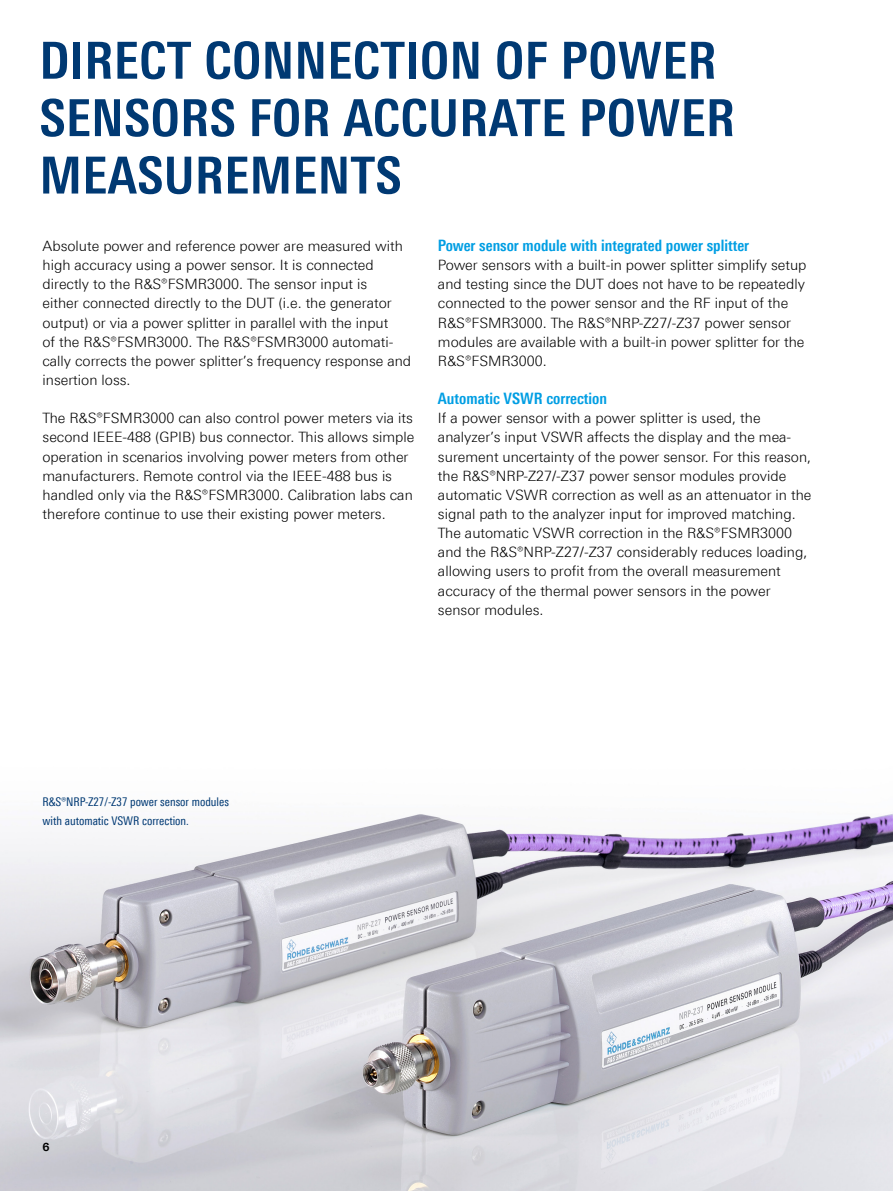
<style>
.page{position:relative;width:893px;height:1191px;background:#fff}
.page>*{position:absolute;margin:0;border:0;box-sizing:border-box;transform-origin:0 0}
.t1{font:700 51px/57.4px "Linotype Univers 620 Cn";letter-spacing:.01em;color:#003973}
.t2{font:700 15.75px "Linotype Univers 620 Cn";color:#009ee3}
.t3{font:300 14.25px/19.2px "Linotype Univers 330";color:#000}
.t4{font:12px/19.2px "Linotype Univers 420 Cn";color:#003973}
.t5{font:700 11.25px "Linotype Univers 630";color:#000}
</style>
<div class="page">
<img style="left:0;top:814px;width:893px;height:377px">
<h1 class="t1" style="left:40px;top:31px;width:697px">DIRECT CONNECTION OF POWER<br>SENSORS FOR ACCURATE POWER<br>MEASUREMENTS</h1>
<p class="t3" style="left:43px;top:236px;width:370px">Absolute power and reference power are measured with high accuracy using a power sensor. It is -connected directly to the R&amp;S®FSMR3000. The sensor input is<br>either connected directly to the DUT (i.e. the generator -output) or via a power splitter in parallel with the input<br>of the R&amp;S®FSMR3000. The R&amp;S®FSMR3000 automati&shy;cally -corrects the power splitter’s frequency response and insertion loss.</p>
<p class="t3" style="left:43px;top:408px;width:373px">The R&amp;S®FSMR3000 can also control power meters via its second IEEE-488 (GPIB) bus connector. This allows simple operation in scenarios involving power meters from other manufacturers. Remote control via the IEEE-488 bus is handled only via the R&amp;S®FSMR3000. Calibration labs can therefore continue to use their existing power meters.</p>
<p class="t2" style="left:438px;top:236px;width:313px">Power sensor module with integrated power splitter</p>
<p class="t3" style="left:438px;top:255px;width:370px">Power sensors with a built-in power splitter simplify setup and testing since the DUT does not have to be repeatedly connected to the power sensor and the RF input of the R&amp;S®FSMR3000. The R&amp;S®NRP-Z27/-Z37 power sensor modules are available with a built-in power splitter for the R&amp;S®FSMR3000.</p>
<p class="t2" style="left:438px;top:389px;width:170px">Automatic VSWR correction</p>
<p class="t3" style="left:438px;top:408px;width:375px">If a power sensor with a power splitter is used, the -analyzer’s input VSWR affects the display and the mea&shy;surement uncertainty of the power sensor. For this reason, the R&amp;S®NRP-Z27/-Z37 power sensor modules provide automatic VSWR correction as well as an attenuator in the signal path to the analyzer input for improved matching.<br>The automatic VSWR correction in the R&amp;S®FSMR3000 and the R&amp;S®NRP-Z27/-Z37 considerably reduces -loading, allowing users to profit from the overall measurement accuracy of the thermal power sensors in the power sensor modules.</p>
<p class="t4" style="left:43px;top:792px;width:188px">R&amp;S®NRP-Z27/-Z37 power sensor modules with automatic VSWR correction.</p>
<p class="t5" style="left:43px;top:1139px;width:9px">6</p>
</div>
